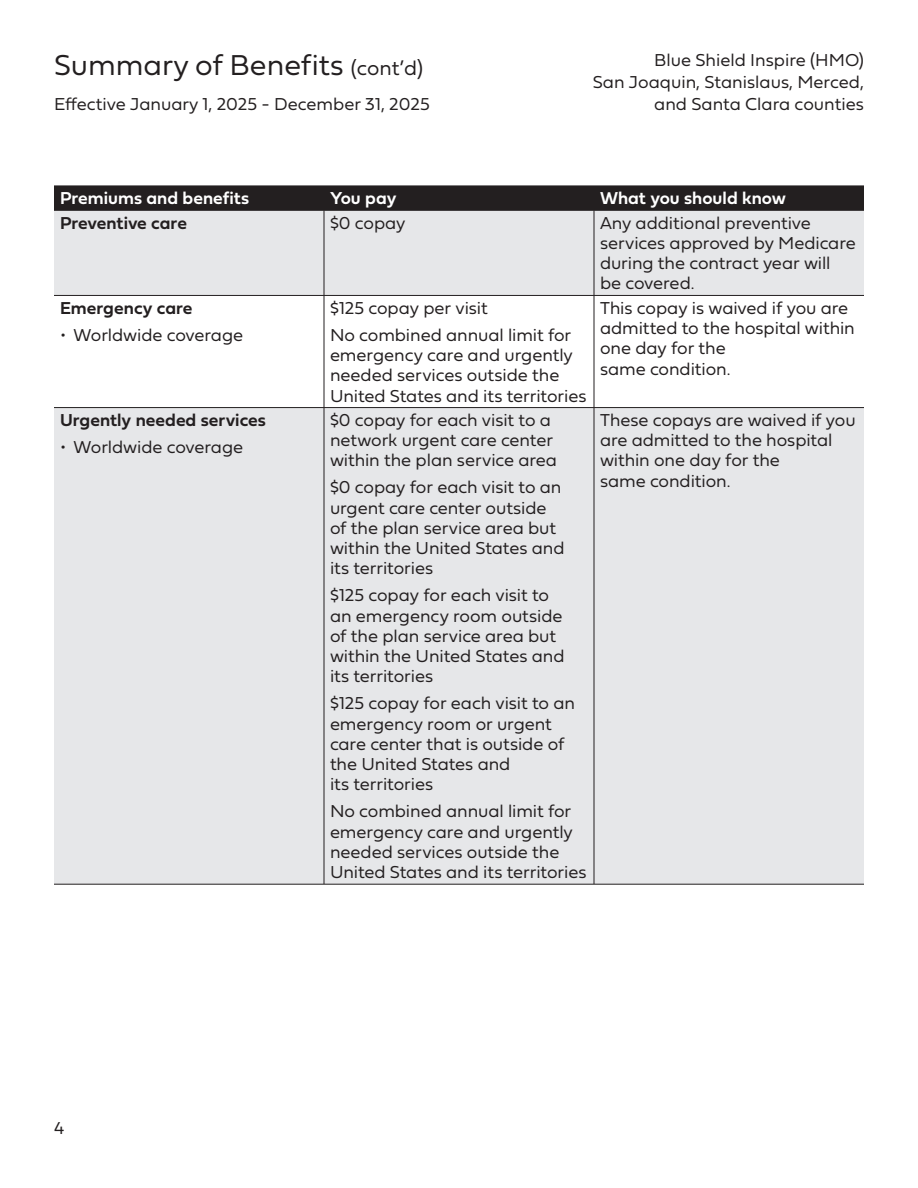
<style>
.page{position:relative;width:918px;height:1188px;background:#fff}
.page>*{position:absolute;margin:0;border:0;box-sizing:border-box;transform-origin:0 0}
.t1{font:30px "Fieldwork Geo Light";color:#231f20}
.t2{font:18px/20.2px "Fieldwork Geo Light";letter-spacing:-.005em;color:#231f20}
.t3{font:18px "Fieldwork Geo Demibold";color:#231f20}
.t4{font:18px "Fieldwork Geo Demibold";color:#fff}
.s1{font-size:21px}
</style>
<div class="page">
<svg style="left:54px;top:211px;width:810px;height:673px;fill:#e6e7e9"></svg>
<div style="left:54px;top:186px;width:810px;height:24px;background:#231f20"></div>
<hr style="left:54px;top:210px;width:270px;height:1px;background:#231f20">
<hr style="left:324px;top:210px;width:270px;height:1px;background:#231f20">
<hr style="left:324px;top:211px;width:1px;height:84px;background:#231f20">
<hr style="left:594px;top:210px;width:270px;height:1px;background:#231f20">
<hr style="left:594px;top:211px;width:1px;height:84px;background:#231f20">
<hr style="left:54px;top:295px;width:270px;height:1px;background:#231f20">
<hr style="left:324px;top:295px;width:270px;height:1px;background:#231f20">
<hr style="left:324px;top:296px;width:1px;height:111px;background:#231f20">
<hr style="left:594px;top:295px;width:270px;height:1px;background:#231f20">
<hr style="left:594px;top:296px;width:1px;height:111px;background:#231f20">
<hr style="left:54px;top:407px;width:270px;height:1px;background:#231f20">
<hr style="left:324px;top:407px;width:270px;height:1px;background:#231f20">
<hr style="left:324px;top:408px;width:1px;height:476px;background:#231f20">
<hr style="left:54px;top:884px;width:270px;height:1px;background:#231f20">
<hr style="left:324px;top:884px;width:270px;height:1px;background:#231f20">
<hr style="left:594px;top:407px;width:270px;height:1px;background:#231f20">
<hr style="left:594px;top:408px;width:1px;height:476px;background:#231f20">
<hr style="left:594px;top:884px;width:270px;height:1px;background:#231f20">
<h1 class="t1" style="left:54px;top:41px;width:371px">Summary of Benefits <span class="s1">(cont’d)</span></h1>
<p class="t2" style="left:54px;top:93px;width:377px">Effective January 1, 2025 - December 31, 2025</p>
<p class="t2" style="left:593px;top:49px;width:273px;line-height:21.6px;text-align:right">Blue Shield Inspire (HMO)<br>San Joaquin, Stanislaus, Merced, and Santa Clara counties</p>
<p class="t4" style="left:60px;top:184px;width:191px">Premiums and benefits</p>
<p class="t4" style="left:330px;top:184px;width:68px">You pay</p>
<p class="t4" style="left:600px;top:184px;width:188px">What you should know</p>
<p class="t3" style="left:60px;top:209px;width:128px">Preventive care</p>
<p class="t2" style="left:330px;top:212px;width:77px">$0 copay</p>
<p class="t2" style="left:600px;top:212px;width:257px">Any additional preventive services approved by Medicare during the contract year will be covered.</p>
<p class="t3" style="left:60px;top:294px;width:134px">Emergency care</p>
<p class="t2" style="left:60px;top:324px;width:185px">• Worldwide coverage</p>
<p class="t2" style="left:330px;top:297px;width:159px">$125 copay per visit</p>
<p class="t2" style="left:330px;top:324px;width:258px">No combined annual limit for emergency care and urgently needed services outside the<br>United States and its territories</p>
<p class="t2" style="left:600px;top:297px;width:256px">This copay is waived if you are admitted to the hospital within one day for the<br>same condition.</p>
<p class="t3" style="left:60px;top:406px;width:208px">Urgently needed services</p>
<p class="t2" style="left:60px;top:436px;width:185px">• Worldwide coverage</p>
<p class="t2" style="left:330px;top:409px;width:229px">$0 copay for each visit to a network urgent care center within the plan service area</p>
<p class="t2" style="left:330px;top:476px;width:236px">$0 copay for each visit to an urgent care center outside of the plan service area but within the United States and its territories</p>
<p class="t2" style="left:330px;top:584px;width:236px">$125 copay for each visit to an emergency room outside of the plan service area but within the United States and its territories</p>
<p class="t2" style="left:330px;top:692px;width:247px">$125 copay for each visit to an emergency room or urgent care center that is outside of the United States and<br>its territories</p>
<p class="t2" style="left:330px;top:800px;width:258px">No combined annual limit for emergency care and urgently needed services outside the<br>United States and its territories</p>
<p class="t2" style="left:600px;top:409px;width:257px">These copays are waived if you are admitted to the hospital within one day for the<br>same condition.</p>
<p class="t2" style="left:54px;top:1117px;width:12px">4</p>
</div>
